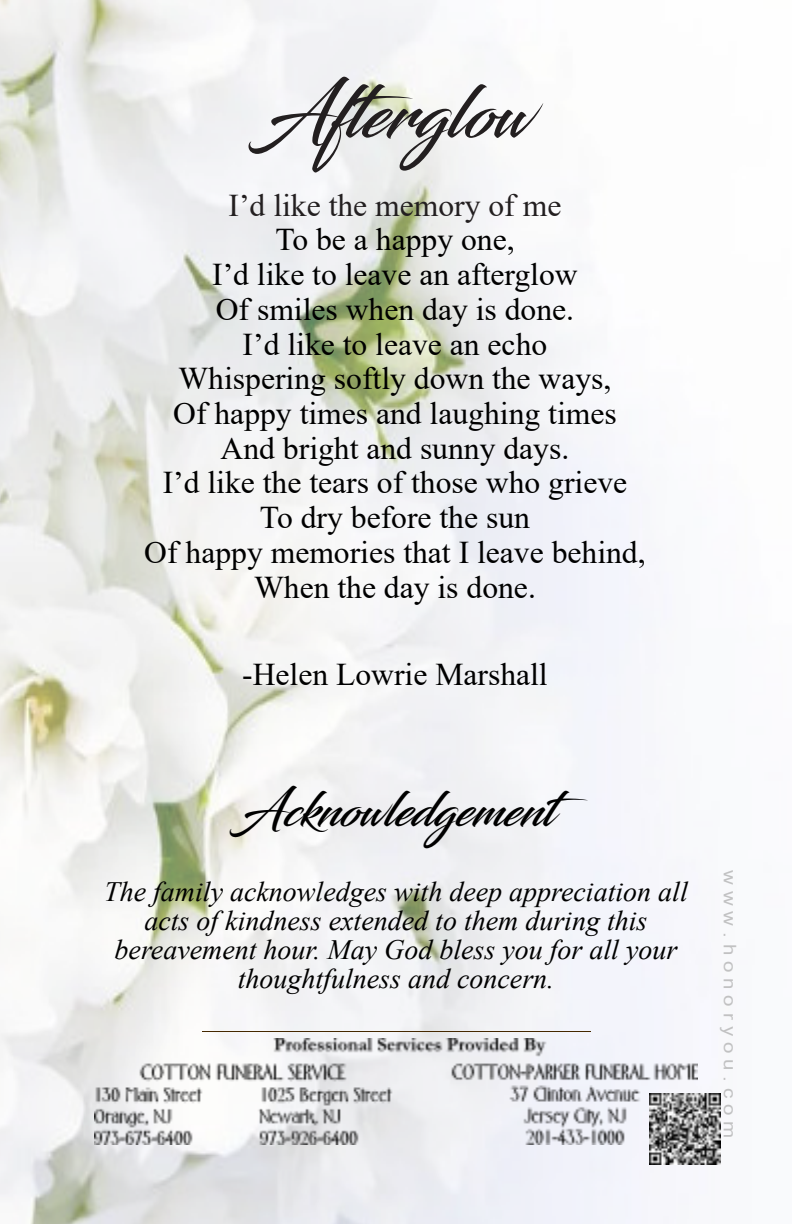
<style>
.page{position:relative;width:792px;height:1224px;background:#fff}
.page>*{position:absolute;margin:0;border:0;box-sizing:border-box;transform-origin:0 0}
.t1{font:72px "Blacksword";color:#231f20}
.t2{font:48px "Blacksword";color:#000}
.t3{font:31.6px/34.8px "Times New Roman";color:#000;text-align:center}
.t4{font:31.6px "Times New Roman";color:#231f20}
.t5{font:italic 28px/29.2px "Times New Roman";color:#000;text-align:center}
.t6{font:17.4px "Arial";letter-spacing:.285em;color:rgb(167 167 167/.68);scale:1.18 1}
</style>
<div class="page">
<img style="left:0;top:0;width:721px;height:1224px">
<hr style="left:202px;top:1031px;width:388px;height:1px;background:#452800">
<img style="left:94px;top:1039px;width:604px;height:106px">
<img style="left:649px;top:1093px;width:71px;height:71px">
<h1 class="t1" style="left:259px;top:72px;width:273px">Afterglow</h1>
<p class="t4" style="left:229px;top:194px;width:334px">I’d like the memory of me</p>
<p class="t3" style="left:144px;top:225px;width:503px">To be a happy one,<br>I’d like to leave an afterglow<br>Of smiles when day is done.<br>I’d like to leave an echo<br>Whispering softly down the ways,<br>Of happy times and laughing times<br>And bright and sunny days.<br>I’d like the tears of those who grieve<br>To dry before the sun<br>Of happy memories that I leave behind,<br>When the day is done.</p>
<p class="t3" style="left:242px;top:660px;width:307px">-Helen Lowrie Marshall</p>
<h2 class="t2" style="left:237px;top:782px;width:353px">Acknowledgement</h2>
<p class="t5" style="left:104px;top:879px;width:585px">The family acknowledges with deep appreciation all acts of kindness extended to them during this bereavement hour. May God bless you for all your thoughtfulness and concern.</p>
<p class="t6" style="left:736px;top:870px;width:229px;rotate:90deg">www.honoryou.com</p>
</div>
